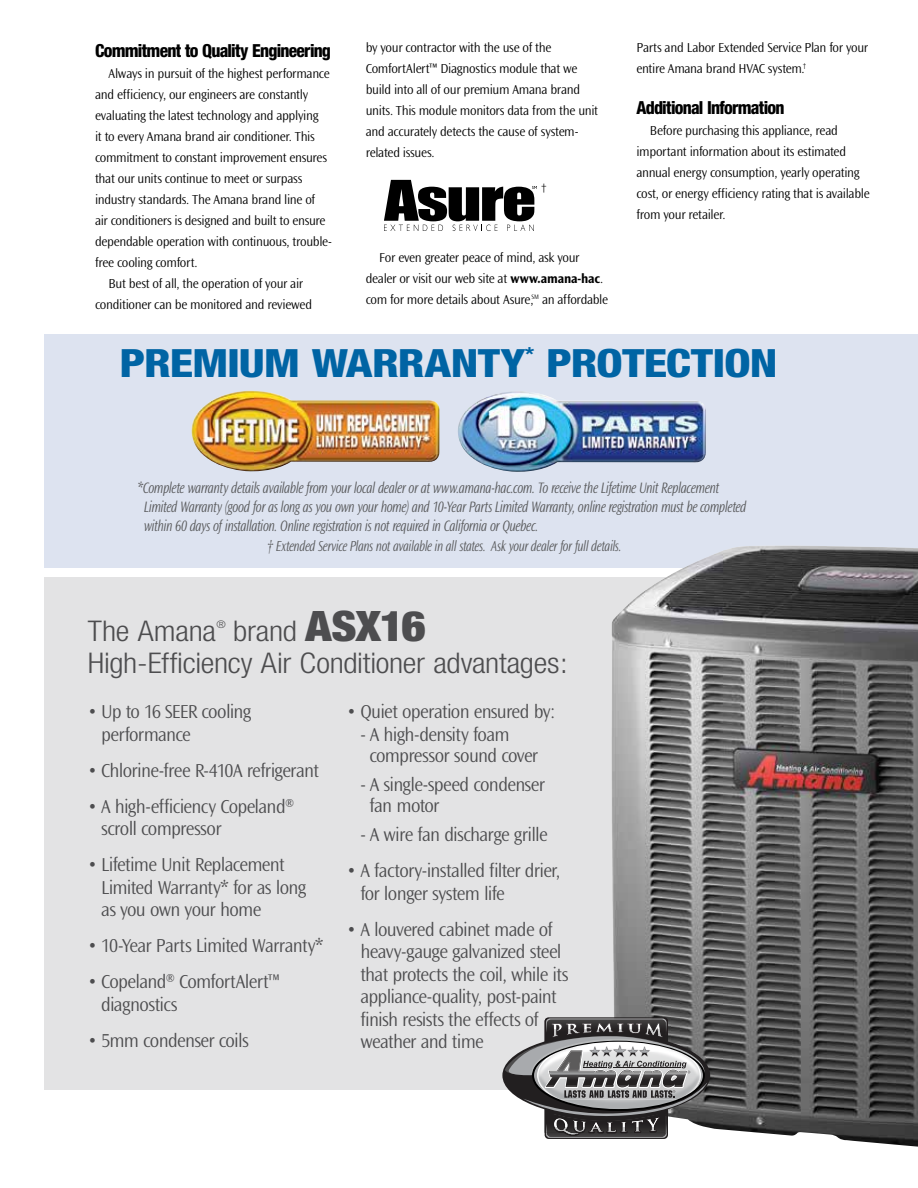
<style>
.page{position:relative;width:918px;height:1188px;background:#fff}
.page>*{position:absolute;margin:0;border:0;box-sizing:border-box;transform-origin:0 0}
.t1{font:800 condensed 39px "Helvetica Neue";letter-spacing:-.02em;color:#0064a4;scale:1.2 1}
.t2{font:300 condensed 28.5px/31.5px "Helvetica Neue";letter-spacing:-.01em;color:#4d4d4f;text-align:center;scale:1.12 1}
.t3{font:300 19.5px/22.5px "Ocean Sans Std";letter-spacing:-.04em;color:#4d4d4f}
.t4{font:800 condensed 18px "Helvetica Neue";letter-spacing:-.045em;color:#000}
.t5{font:italic 300 15.75px/18.8px "Ocean Sans Std";letter-spacing:-.04em;color:#58595b;scale:.8 1}
.t6{font:italic 300 15px "Ocean Sans Std";letter-spacing:-.035em;color:#58595b;scale:.8 1}
.t7{font:300 13.5px/21px "Ocean Sans Std";letter-spacing:-.025em;color:#000}
.t8{font:300 condensed 10.5px "Helvetica Neue";color:#4d4d4f;scale:1.12 1}
.t9{font:300 10.35px "Helvetica Neue LT Std";color:#000}
.s1{font-weight:700}
.s2{font-family:"Helvetica Neue LT Std";font-weight:900;font-size:42px}
</style>
<div class="page">
<div style="left:44px;top:335px;width:874px;height:233px;background:#dde3f0"></div>
<div style="left:44px;top:577px;width:874px;height:513px;background:#e3e3e4"></div>
<img style="left:611px;top:546px;width:307px;height:601px">
<svg style="left:502px;top:1017px;width:208px;height:122px"></svg>
<svg style="left:384px;top:180px;width:153px;height:51px"></svg>
<img style="left:458px;top:391px;width:248px;height:81px">
<img style="left:191px;top:391px;width:248px;height:81px">
<h3 class="t4" style="left:95px;top:39px;width:237px">Commitment to Quality Engineering</h3>
<p class="t7" style="left:109px;top:63px;width:223px">Always in pursuit of the highest performance</p>
<p class="t7" style="left:95px;top:84px;width:215px">and efficiency, our engineers are constantly</p>
<p class="t7" style="left:95px;top:105px;width:225px">evaluating the latest technology and applying</p>
<p class="t7" style="left:95px;top:126px;width:221px">it to every Amana brand air conditioner. This</p>
<p class="t7" style="left:95px;top:147px;width:234px">commitment to constant improvement ensures</p>
<p class="t7" style="left:95px;top:168px;width:209px">that our units continue to meet or surpass</p>
<p class="t7" style="left:95px;top:189px;width:222px">industry standards. The Amana brand line of</p>
<p class="t7" style="left:95px;top:210px;width:232px">air conditioners is designed and built to ensure</p>
<p class="t7" style="left:95px;top:231px;width:238px">dependable operation with continuous, trouble-</p>
<p class="t7" style="left:95px;top:252px;width:104px">free cooling comfort.</p>
<p class="t7" style="left:109px;top:273px;width:196px">But best of all, the operation of your air</p>
<p class="t7" style="left:95px;top:294px;width:219px">conditioner can be monitored and reviewed</p>
<p class="t7" style="left:366px;top:37px;width:234px">by your contractor with the use of the ComfortAlert™ Diagnostics module that we build into all of our premium Amana brand units. This module monitors data from the unit and accurately detects the cause of system&shy;related issues.</p>
<p class="t9" style="left:541px;top:181px;width:7px">†</p>
<p class="t7" style="left:366px;top:247px;width:244px;text-indent:14px">For even greater peace of mind, ask your dealer or visit our web site at <span class="s1">www.amana-hac</span>. com for more details about Asure,<sup>SM</sup> an affordable</p>
<p class="t7" style="left:636px;top:37px;width:233px">Parts and Labor Extended Service Plan for your entire Amana brand HVAC system.<sup>†</sup></p>
<h3 class="t4" style="left:636px;top:97px;width:150px">Additional Information</h3>
<p class="t7" style="left:636px;top:120px;width:235px;text-indent:14px">Before purchasing this appliance, read important information about its estimated annual energy consumption, yearly operating cost, or energy efficiency rating that is available from your retailer.</p>
<h1 class="t1" style="left:120px;top:339px;width:21px">pre</h1>
<h1 class="t1" style="left:192px;top:339px;width:152px">mium Warra</h1>
<h1 class="t1" style="left:451px;top:339px;width:274px">nty<sup>*</sup> Protection</h1>
<p class="t5" style="left:144px;top:479px;width:755px;text-indent:-7px">*Complete warranty details available from your local dealer or at www.amana-hac.com. To receive the Lifetime Unit Replacement<br>Limited Warranty (good for as long as you own your home) and 10-Year Parts Limited Warranty, online registration must be completed within 60 days of installation. Online registration is not required in California or Quebec.</p>
<p class="t6" style="left:267px;top:537px;width:444px">† Extended Service Plans not available in all states. Ask your dealer for full details.</p>
<h2 class="t2" style="left:88px;top:615px;width:430px">brand <span class="s2">ASX16<br></span>High-Efficiency Air Conditioner advantages:</h2>
<h2 class="t2" style="left:88px;top:615px;width:116px">The Amana</h2>
<p class="t8" style="left:216px;top:619px;width:10px">®</p>
<h3 class="t3" style="left:101px;top:701px;width:152px;text-indent:-14px">• Up to 16 SEER cooling performance</h3>
<h3 class="t3" style="left:88px;top:759px;width:233px">• Chlorine-free R-410A refrigerant</h3>
<h3 class="t3" style="left:101px;top:795px;width:195px;text-indent:-14px">• A high-efficiency Copeland® scroll compressor</h3>
<h3 class="t3" style="left:101px;top:854px;width:207px;text-indent:-14px">• Lifetime Unit Replacement<br>Limited Warranty* for as long as you own your home</h3>
<h3 class="t3" style="left:88px;top:935px;width:237px">• 10-Year Parts Limited Warranty*</h3>
<h3 class="t3" style="left:101px;top:971px;width:180px;text-indent:-14px">• Copeland® ComfortAlert™ diagnostics</h3>
<h3 class="t3" style="left:88px;top:1029px;width:162px">• 5mm condenser coils</h3>
<h3 class="t3" style="left:347px;top:701px;width:210px">• Quiet operation ensured by:</h3>
<h3 class="t3" style="left:369px;top:724px;width:170px;line-height:21px;text-indent:-9px">- A high-density foam compressor sound cover</h3>
<h3 class="t3" style="left:369px;top:774px;width:177px;line-height:21px;text-indent:-9px">- A single-speed condenser fan motor</h3>
<h3 class="t3" style="left:360px;top:824px;width:189px">- A wire fan discharge grille</h3>
<h3 class="t3" style="left:360px;top:860px;width:201px;text-indent:-14px">• A factory-installed filter drier, for longer system life</h3>
<h3 class="t3" style="left:360px;top:918px;width:210px;text-indent:-14px">• A louvered cabinet made of heavy-gauge galvanized steel that protects the coil, while its appliance-quality, post-paint finish resists the effects of weather and time</h3>
</div>
